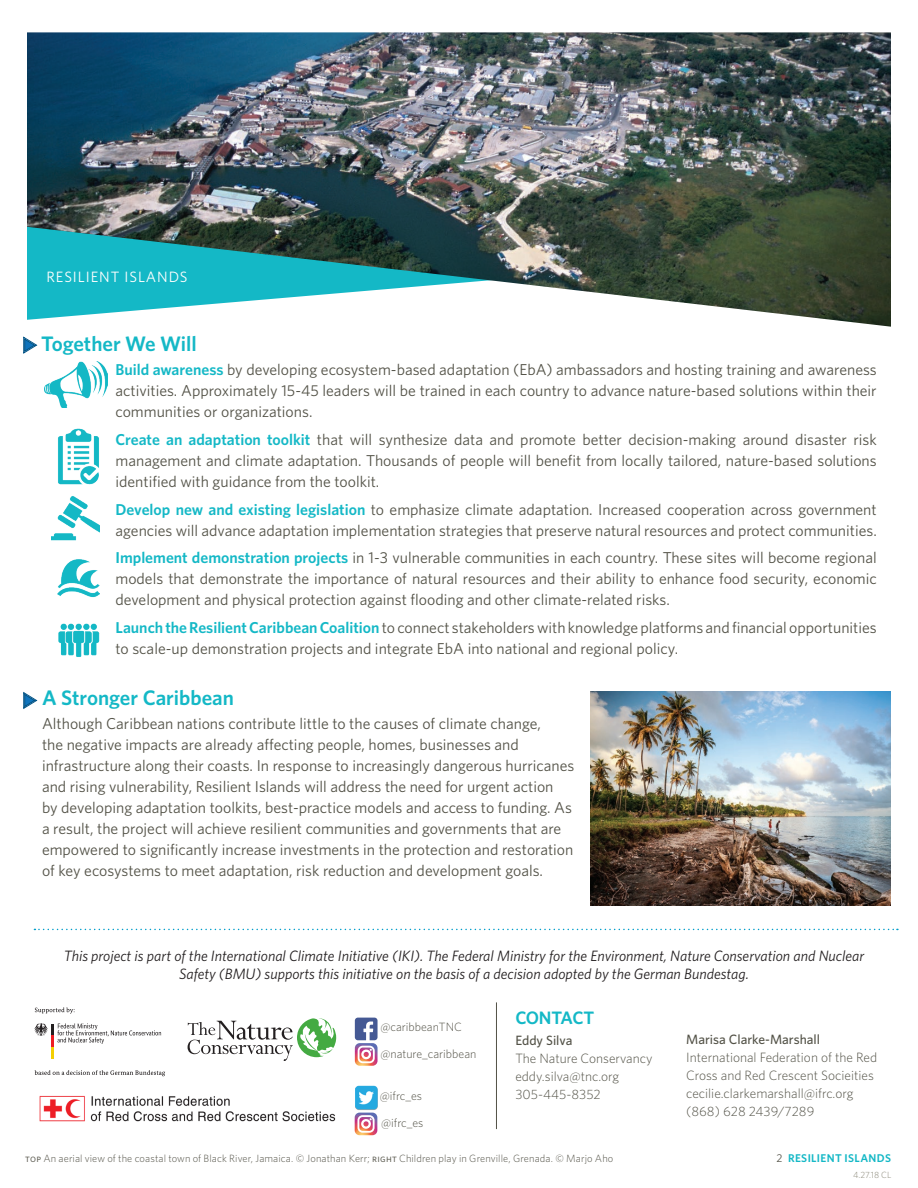
<style>
.page{position:relative;width:918px;height:1188px;background:#fff}
.page>*{position:absolute;margin:0;border:0;box-sizing:border-box;transform-origin:0 0}
.t1{font:600 21px "Whitney";color:#14b8c6}
.t2{font:600 18px "Whitney";letter-spacing:-.02em;color:#14b8c6}
.t3{font:15.75px/21px "Whitney";color:#535247}
.t4{font:italic 15px/18px "Whitney";color:#231f20;text-align:center}
.t5{font:15px "Whitney";letter-spacing:.06em;color:#fff}
.t6{font:300 13.5px/18px "Whitney";color:#535247}
.t7{font:500 13.5px "Whitney";color:#535247}
.t8{font:300 12px "Whitney";color:#535247}
.t9{font:600 11.25px "Whitney";letter-spacing:.035em;color:#14b8c6}
.t10{font:300 10.5px "Whitney";letter-spacing:.01em;color:#535247}
.t11{font:300 9px "Whitney";color:#878575}
.s1{font-weight:600;color:#14b8c6}
.s2{font-weight:400}
.s3{font-weight:400;color:#535247}
</style>
<div class="page">
<img style="left:27px;top:32px;width:864px;height:295px">
<img style="left:591px;top:691px;width:300px;height:215px">
<img style="left:58px;top:429px;width:41px;height:55px">
<img style="left:45px;top:362px;width:62px;height:45px">
<img style="left:52px;top:496px;width:48px;height:45px">
<img style="left:57px;top:559px;width:43px;height:39px">
<img style="left:58px;top:623px;width:42px;height:34px">
<svg style="left:34px;top:929px;width:864px;height:1px"></svg>
<hr style="left:496px;top:1002px;width:1px;height:127px;background:#535247">
<svg style="left:188px;top:1018px;width:148px;height:43px"></svg>
<svg style="left:355px;top:1018px;width:23px;height:48px"></svg>
<img style="left:39px;top:1095px;width:297px;height:27px">
<svg style="left:34px;top:1023px;width:127px;height:36px"></svg>
<svg style="left:35px;top:1007px;width:40px;height:7px"></svg>
<svg style="left:35px;top:1070px;width:130px;height:6px"></svg>
<img style="left:355px;top:1086px;width:23px;height:24px">
<svg style="left:23px;top:336px;width:14px;height:18px"></svg>
<svg style="left:23px;top:692px;width:14px;height:17px"></svg>
<svg style="left:355px;top:1113px;width:22px;height:22px"></svg>
<p class="t5" style="left:46px;top:267px;width:143px">RESILIENT ISLANDS</p>
<h1 class="t1" style="left:41px;top:330px;width:157px">Together We Will</h1>
<p class="t3" style="left:116px;top:359px;width:763px;text-align:justify"><span class="s1">Build awareness</span> by developing ecosystem-based adaptation (EbA) ambassadors and hosting training and awareness activities. Approximately 15-45 leaders will be trained in each country to advance nature-based solutions within their communities or organizations.</p>
<p class="t3" style="left:116px;top:429px;width:763px;text-align:justify"><span class="s1">Create an adaptation toolkit</span> that will synthesize data and promote better decision-making around disaster risk management and climate adaptation. Thousands of people will benefit from locally tailored, nature-based solutions identified with guidance from the toolkit.</p>
<p class="t3" style="left:116px;top:498px;width:763px"><span class="s1">Develop new and existing legislation</span> to emphasize climate adaptation. Increased cooperation across government agencies will advance adaptation implementation strategies that preserve natural resources and protect communities.</p>
<p class="t3" style="left:116px;top:547px;width:763px;text-align:justify"><span class="s1">Implement demonstration projects</span> in 1-3 vulnerable communities in each country. These sites will become regional models that demonstrate the importance of natural resources and their ability to enhance food security, economic development and physical protection against flooding and other climate-related risks.</p>
<p class="t3" style="left:116px;top:617px;width:763px"><span class="s1">Launch the Resilient Caribbean Coalition</span> to connect stakeholders with knowledge platforms and financial opportunities to scale-up demonstration projects and integrate EbA into national and regional policy.</p>
<h1 class="t1" style="left:42px;top:684px;width:194px">A Stronger Caribbean</h1>
<p class="t3" style="left:42px;top:713px;width:534px">Although Caribbean nations contribute little to the causes of climate change,<br>the negative impacts are already affecting people, homes, businesses and infrastructure along their coasts. In response to increasingly dangerous hurricanes and rising vulnerability, Resilient Islands will address the need for urgent action<br>by developing adaptation toolkits, best-practice models and access to funding. As a result, the project will achieve resilient communities and governments that are empowered to significantly increase investments in the protection and restoration of key ecosystems to meet adaptation, risk reduction and development goals.</p>
<p class="t4" style="left:64px;top:946px;width:802px">This project is part of the International Climate Initiative (IKI). The Federal Ministry for the Environment, Nature Conservation and Nuclear<br>Safety (BMU) supports this initiative on the basis of a decision adopted by the German Bundestag.</p>
<p class="t8" style="left:380px;top:1019px;width:83px">@caribbeanTNC</p>
<p class="t8" style="left:380px;top:1046px;width:97px">@nature_caribbean</p>
<p class="t8" style="left:380px;top:1088px;width:44px">@ifrc_es</p>
<p class="t8" style="left:381px;top:1115px;width:44px">@ifrc_es</p>
<p class="t2" style="left:515px;top:1006px;width:80px">CONTACT</p>
<p class="t7" style="left:515px;top:1031px;width:59px">Eddy Silva</p>
<p class="t6" style="left:515px;top:1048px;width:139px">The Nature Conservancy eddy.silva@tnc.org<br>305-445-8352</p>
<p class="t7" style="left:686px;top:1031px;width:135px">Marisa Clarke-Marshall</p>
<p class="t6" style="left:686px;top:1048px;width:192px">International Federation of the Red<br>Cross and Red Crescent Socieities cecilie.clarkemarshall@ifrc.org (868) 628 2439/7289</p>
<p class="t10" style="left:25px;top:1151px;width:590px"><span class="s2">top</span> An aerial view of the coastal town of Black River, Jamaica. © Jonathan Kerr; <span class="s2">right</span> Children play in Grenville, Grenada. © Marjo Aho</p>
<p class="t9" style="left:777px;top:1151px;width:116px"><span class="s3">2</span> RESILIENT ISLANDS</p>
<p class="t11" style="left:853px;top:1169px;width:40px">4.27.18 CL</p>
</div>
